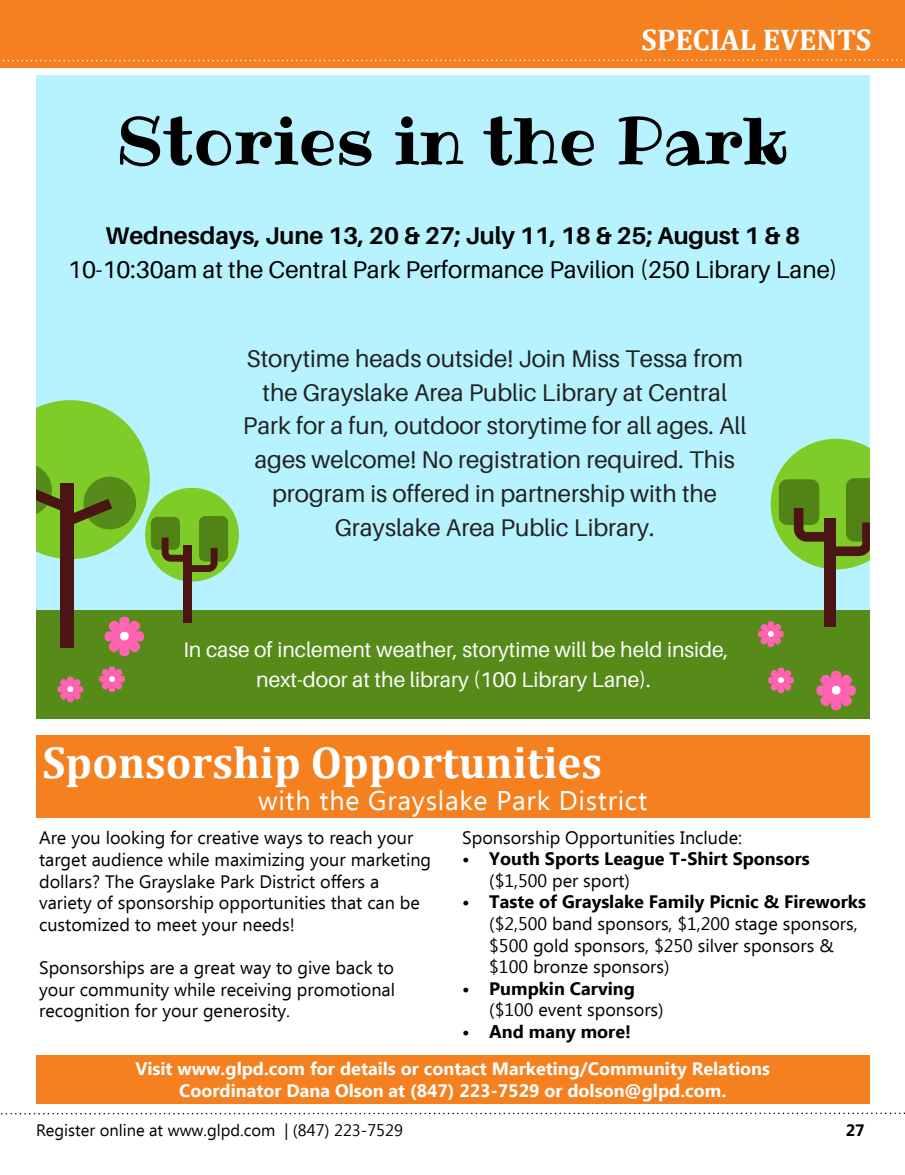
<style>
.page{position:relative;width:905px;height:1175px;background:#fff}
.page>*{position:absolute;margin:0;border:0;box-sizing:border-box;transform-origin:0 0}
.t1{font:66.45px "Ribeye";color:#000}
.t2{font:700 45px "Cambria";color:#fff}
.t3{font:700 30px "Cambria";color:#fff}
.t4{font:27px "Ebrima";letter-spacing:.025em;color:#fff}
.t5{font:24.15px/33.8px "Aileron";color:#222;text-align:center}
.t6{font:24.15px "Aileron";color:#000}
.t7{font:700 24.15px "Aileron";color:#000}
.t8{font:21.15px/29.2px "Aileron";color:#fff;text-align:center}
.t9{font:18px/21.6px "Ebrima";color:#000}
.t10{font:700 18px/21.6px "Ebrima";color:#fff;text-align:center}
.t11{font:700 18px "Ebrima";color:#000}
.t12{font:16.5px "Ebrima";color:#000}
.t13{font:700 16.5px "Ebrima";color:#000}
</style>
<div class="page">
<div style="left:0;top:0;width:904px;height:68px;background:#f58020"></div>
<svg style="left:3px;top:59px;width:902px;height:4px"></svg>
<svg style="left:1px;top:1112px;width:904px;height:3px"></svg>
<div style="left:36px;top:735px;width:833px;height:83px;background:#f58020"></div>
<div style="left:36px;top:1055px;width:833px;height:48px;background:#f58020"></div>
<div style="left:36px;top:75px;width:833px;height:643px;background:#b7f3ff"></div>
<div style="left:36px;top:610px;width:833px;height:108px;background:#568a19"></div>
<div style="left:60px;top:482px;width:13px;height:165px;background:#4b1514"></div>
<svg style="left:36px;top:400px;width:114px;height:159px"></svg>
<div style="left:824px;top:518px;width:12px;height:109px;background:#4b1514"></div>
<svg style="left:770px;top:439px;width:99px;height:130px"></svg>
<div style="left:145px;top:488px;width:94px;height:93px;background:#7fcb27;border-radius:50%"></div>
<div style="left:199px;top:516px;width:29px;height:45px;background:#528317;border-radius:6px"></div>
<div style="left:151px;top:517px;width:29px;height:33px;background:#528317;border-radius:6px"></div>
<div style="left:183px;top:545px;width:9px;height:78px;background:#4b1514"></div>
<svg style="left:162px;top:537px;width:55px;height:35px"></svg>
<svg style="left:105px;top:616px;width:39px;height:40px"></svg>
<div style="left:120px;top:632px;width:9px;height:8px;background:#fff;border-radius:50%"></div>
<svg style="left:816px;top:670px;width:39px;height:40px"></svg>
<div style="left:831px;top:686px;width:9px;height:8px;background:#fff;border-radius:50%"></div>
<svg style="left:757px;top:621px;width:26px;height:26px"></svg>
<svg style="left:768px;top:667px;width:25px;height:26px"></svg>
<svg style="left:99px;top:666px;width:26px;height:26px"></svg>
<svg style="left:57px;top:676px;width:26px;height:26px"></svg>
<h3 class="t3" style="left:641px;top:19px;width:231px">SPECIAL EVENTS</h3>
<h1 class="t1" style="left:116px;top:95px;width:674px">Stories in the Park</h1>
<h3 class="t7" style="left:105px;top:222px;width:696px">Wednesdays, June 13, 20 &amp; 27; July 11, 18 &amp; 25; August 1 &amp; 8</h3>
<h3 class="t6" style="left:68px;top:256px;width:771px">10-10:30am at the Central Park Performance Pavilion (250 Library Lane)</h3>
<p class="t5" style="left:243px;top:342px;width:505px">Storytime heads outside! Join Miss Tessa from the Grayslake Area Public Library at Central Park for a fun, outdoor storytime for all ages. All ages welcome! No registration required. This program is offered in partnership with the Grayslake Area Public Library.</p>
<p class="t8" style="left:183px;top:635px;width:546px">In case of inclement weather, storytime will be held inside, next-door at the library (100 Library Lane).</p>
<h2 class="t2" style="left:43px;top:731px;width:561px">Sponsorship Opportunities</h2>
<h3 class="t4" style="left:258px;top:781px;width:390px">with the Grayslake Park District</h3>
<p class="t9" style="left:39px;top:828px;width:393px">Are you looking for creative ways to reach your target audience while maximizing your marketing dollars? The Grayslake Park District offers a variety of sponsorship opportunities that can be customized to meet your needs!</p>
<p class="t9" style="left:39px;top:958px;width:357px;text-align:justify">Sponsorships are a great way to give back to your community while receiving promotional recognition for your generosity.</p>
<p class="t9" style="left:462px;top:827px;width:281px">Sponsorship Opportunities Include:</p>
<p class="t11" style="left:462px;top:845px;width:349px">• Youth Sports League T-Shirt Sponsors</p>
<p class="t9" style="left:489px;top:870px;width:142px">($1,500 per sport)</p>
<p class="t11" style="left:462px;top:888px;width:405px">• Taste of Grayslake Family Picnic &amp; Fireworks</p>
<p class="t9" style="left:489px;top:914px;width:370px">($2,500 band sponsors, $1,200 stage sponsors, $500 gold sponsors, $250 silver sponsors &amp; $100 bronze sponsors)</p>
<p class="t11" style="left:462px;top:975px;width:174px">• Pumpkin Carving</p>
<p class="t9" style="left:489px;top:1000px;width:176px">($100 event sponsors)</p>
<p class="t11" style="left:462px;top:1018px;width:170px">• And many more!</p>
<p class="t10" style="left:135px;top:1059px;width:636px">Visit www.glpd.com for details or contact Marketing/Community Relations<br>Coordinator Dana Olson at (847) 223-7529 or dolson@glpd.com.</p>
<p class="t12" style="left:36px;top:1118px;width:368px">Register online at www.glpd.com | (847) 223-7529</p>
<p class="t13" style="left:845px;top:1118px;width:20px">27</p>
</div>
